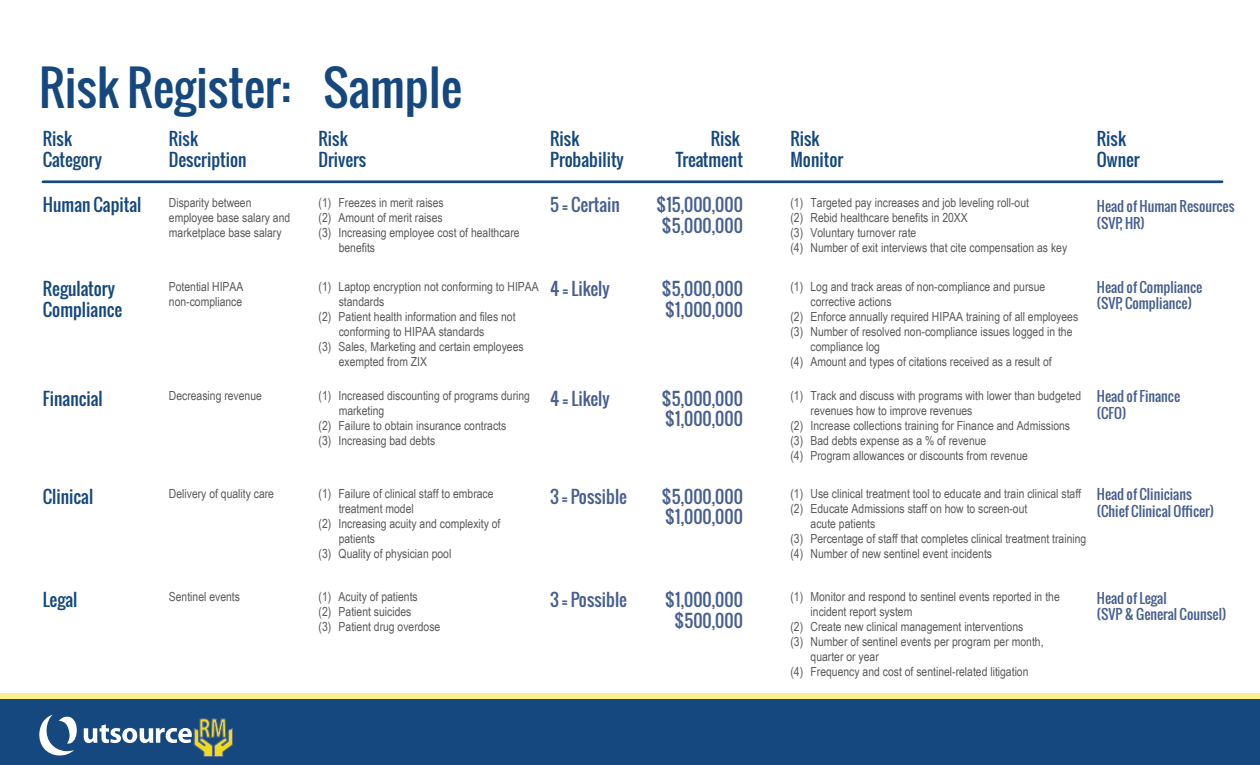
<style>
.page{position:relative;width:1260px;height:765px;background:#fff}
.page>*{position:absolute;margin:0;border:0;box-sizing:border-box;transform-origin:0 0}
.t1{font:47.5px "Oswald";color:#14487e}
.t2{font:17.38px/20.9px "Oswald";color:#475f8f}
.t3{font:17.38px/20.9px "Oswald";color:#14487e}
.t4{font:13.75px/16.5px "Oswald";color:#475f8f}
.t5{font:12.5px/15px "Arial Narrow";color:#58595b}
</style>
<div class="page">
<hr style="left:43px;top:180px;width:1179px;height:3px;background:#14487e">
<div style="left:0;top:699px;width:1260px;height:66px;background:#14487e"></div>
<div style="left:0;top:693px;width:1260px;height:6px;background:#faf08b"></div>
<svg style="left:39px;top:715px;width:38px;height:41px"></svg>
<svg style="left:84px;top:718px;width:149px;height:39px"></svg>
<h1 class="t1" style="left:39px;top:52px;width:424px">Risk Register: Sample</h1>
<h2 class="t3" style="left:43px;top:128px;width:61px">Risk<br>Category</h2>
<h2 class="t3" style="left:169px;top:128px;width:79px">Risk<br>Description</h2>
<h2 class="t3" style="left:319px;top:128px;width:49px">Risk<br>Drivers</h2>
<h2 class="t3" style="left:550px;top:128px;width:75px">Risk<br>Probability</h2>
<h2 class="t3" style="left:676px;top:128px;width:69px;text-align:right">Risk<br>Treatment</h2>
<h2 class="t3" style="left:790px;top:128px;width:54px">Risk<br>Monitor</h2>
<h2 class="t3" style="left:1097px;top:128px;width:44px">Risk<br>Owner</h2>
<h2 class="t3" style="left:43px;top:194px;width:100px">Human Capital</h2>
<h2 class="t2" style="left:550px;top:194px;width:71px">5 = Certain</h2>
<h2 class="t2" style="left:656px;top:194px;width:88px;text-align:center">$15,000,000 $5,000,000</h2>
<p class="t4" style="left:1097px;top:198px;width:139px">Head of Human Resources (SVP, HR)</p>
<p class="t5" style="left:319px;top:194px;width:127px">(1) Freezes in merit raises</p>
<p class="t5" style="left:319px;top:209px;width:126px">(2) Amount of merit raises</p>
<p class="t5" style="left:319px;top:224px;width:203px">(3) Increasing employee cost of healthcare</p>
<p class="t5" style="left:339px;top:239px;width:38px">benefits</p>
<p class="t5" style="left:319px;top:278px;width:222px">(1) Laptop encryption not conforming to HIPAA</p>
<p class="t5" style="left:339px;top:293px;width:47px">standards</p>
<p class="t5" style="left:319px;top:308px;width:199px">(2) Patient health information and files not</p>
<p class="t5" style="left:339px;top:323px;width:147px">conforming to HIPAA standards</p>
<p class="t5" style="left:319px;top:338px;width:207px">(3) Sales, Marketing and certain employees</p>
<p class="t5" style="left:339px;top:353px;width:90px">exempted from ZIX</p>
<p class="t5" style="left:319px;top:388px;width:213px">(1) Increased discounting of programs during</p>
<p class="t5" style="left:339px;top:403px;width:47px">marketing</p>
<p class="t5" style="left:319px;top:418px;width:189px">(2) Failure to obtain insurance contracts</p>
<p class="t5" style="left:319px;top:433px;width:118px">(3) Increasing bad debts</p>
<p class="t5" style="left:790px;top:194px;width:278px">(1) Targeted pay increases and job leveling roll-out<br>(2) Rebid healthcare benefits in 20XX<br>(3) Voluntary turnover rate<br>(4) Number of exit interviews that cite compensation as key</p>
<p class="t5" style="left:790px;top:278px;width:256px">(1) Log and track areas of non-compliance and pursue</p>
<p class="t5" style="left:811px;top:293px;width:82px">corrective actions</p>
<p class="t5" style="left:790px;top:308px;width:289px">(2) Enforce annually required HIPAA training of all employees</p>
<p class="t5" style="left:790px;top:323px;width:284px">(3) Number of resolved non-compliance issues logged in the</p>
<p class="t5" style="left:811px;top:338px;width:71px">compliance log</p>
<p class="t5" style="left:790px;top:353px;width:263px">(4) Amount and types of citations received as a result of</p>
<p class="t5" style="left:790px;top:388px;width:292px">(1) Track and discuss with programs with lower than budgeted</p>
<p class="t5" style="left:811px;top:403px;width:163px">revenues how to improve revenues</p>
<p class="t5" style="left:790px;top:418px;width:281px">(2) Increase collections training for Finance and Admissions</p>
<p class="t5" style="left:790px;top:433px;width:197px">(3) Bad debts expense as a % of revenue</p>
<p class="t5" style="left:790px;top:448px;width:239px">(4) Program allowances or discounts from revenue</p>
<p class="t5" style="left:790px;top:486px;width:292px">(1) Use clinical treatment tool to educate and train clinical staff</p>
<p class="t5" style="left:790px;top:501px;width:238px">(2) Educate Admissions staff on how to screen-out</p>
<p class="t5" style="left:811px;top:516px;width:66px">acute patients</p>
<p class="t5" style="left:790px;top:531px;width:297px">(3) Percentage of staff that completes clinical treatment training</p>
<p class="t5" style="left:790px;top:546px;width:203px">(4) Number of new sentinel event incidents</p>
<p class="t5" style="left:790px;top:589px;width:271px">(1) Monitor and respond to sentinel events reported in the</p>
<p class="t5" style="left:811px;top:604px;width:103px">incident report system</p>
<p class="t5" style="left:790px;top:619px;width:234px">(2) Create new clinical management interventions</p>
<p class="t5" style="left:790px;top:634px;width:255px">(3) Number of sentinel events per program per month,</p>
<p class="t5" style="left:811px;top:649px;width:70px">quarter or year</p>
<p class="t5" style="left:790px;top:664px;width:240px">(4) Frequency and cost of sentinel-related litigation</p>
<p class="t5" style="left:169px;top:194px;width:123px">Disparity between employee base salary and marketplace base salary</p>
<h2 class="t2" style="left:661px;top:278px;width:83px">$5,000,000 $1,000,000</h2>
<p class="t4" style="left:1097px;top:279px;width:107px">Head of Compliance (SVP, Compliance)</p>
<h2 class="t3" style="left:43px;top:278px;width:81px">Regulatory<br>Compliance</h2>
<h2 class="t2" style="left:550px;top:278px;width:61px">4 = Likely</h2>
<p class="t5" style="left:169px;top:278px;width:76px">Potential HIPAA non-compliance</p>
<h2 class="t2" style="left:661px;top:388px;width:83px">$5,000,000 $1,000,000</h2>
<p class="t4" style="left:1097px;top:388px;width:85px">Head of Finance (CFO)</p>
<h2 class="t3" style="left:43px;top:388px;width:61px">Financial</h2>
<h2 class="t2" style="left:550px;top:388px;width:61px">4 = Likely</h2>
<p class="t5" style="left:169px;top:388px;width:95px">Decreasing revenue</p>
<h2 class="t2" style="left:661px;top:486px;width:83px">$5,000,000 $1,000,000</h2>
<p class="t4" style="left:1097px;top:486px;width:119px">Head of Clinicians (Chief Clinical Officer)</p>
<h2 class="t3" style="left:43px;top:486px;width:52px">Clinical</h2>
<h2 class="t2" style="left:550px;top:486px;width:78px">3 = Possible</h2>
<p class="t5" style="left:169px;top:486px;width:107px">Delivery of quality care</p>
<p class="t5" style="left:319px;top:486px;width:177px">(1) Failure of clinical staff to embrace</p>
<p class="t5" style="left:339px;top:501px;width:77px">treatment model</p>
<p class="t5" style="left:319px;top:516px;width:184px">(2) Increasing acuity and complexity of</p>
<p class="t5" style="left:339px;top:531px;width:38px">patients</p>
<p class="t5" style="left:319px;top:546px;width:134px">(3) Quality of physician pool</p>
<p class="t5" style="left:319px;top:589px;width:123px">(1) Acuity of patients<br>(2) Patient suicides<br>(3) Patient drug overdose</p>
<h2 class="t2" style="left:665px;top:589px;width:79px;text-align:center">$1,000,000 $500,000</h2>
<p class="t4" style="left:1097px;top:589px;width:131px">Head of Legal<br>(SVP &amp; General Counsel)</p>
<h2 class="t2" style="left:550px;top:589px;width:78px">3 = Possible</h2>
<h2 class="t3" style="left:43px;top:589px;width:36px">Legal</h2>
<p class="t5" style="left:169px;top:589px;width:73px">Sentinel events</p>
</div>
